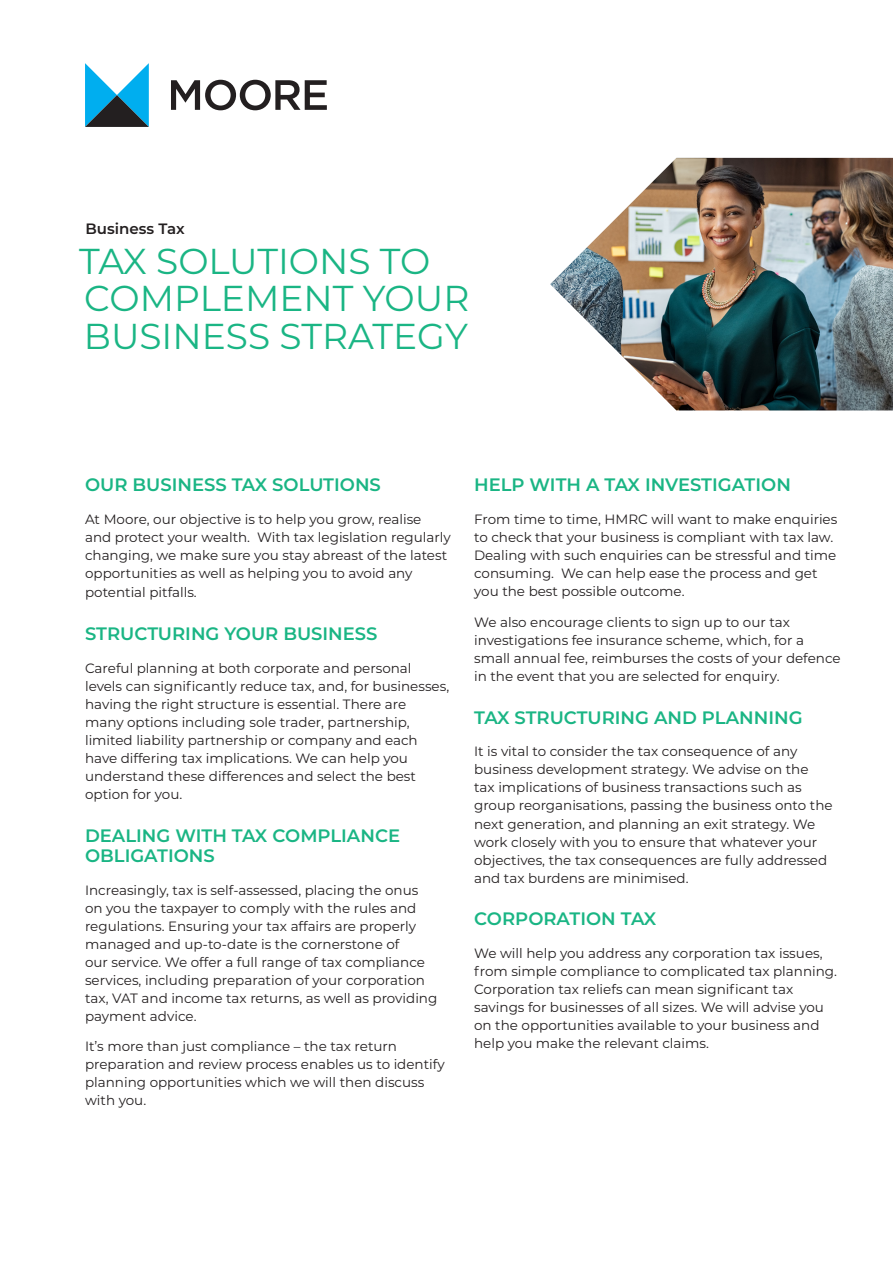
<style>
.page{position:relative;width:893px;height:1263px;background:#fff}
.page>*{position:absolute;margin:0;border:0;box-sizing:border-box;transform-origin:0 0}
.Factsheet_title{font:36px/37.5px "Montserrat";color:#1ab584}
.t1{font:600 18px/19.5px "Montserrat";color:#1ab584}
.t2{font:600 15px "Montserrat";color:#231f20}
.Body{font:13.5px/18px "Montserrat";color:#231f20}
</style>
<div class="page">
<img style="left:550px;top:158px;width:343px;height:252px">
<svg style="left:85px;top:63px;width:64px;height:64px"></svg>
<svg style="left:171px;top:80px;width:156px;height:30px"></svg>
<h3 class="t2" style="left:85px;top:218px;width:101px">Business Tax</h3>
<p class="Factsheet_title" style="left:79px;top:241px;width:392px">TAX SOLUTIONS TO<br>COMPLEMENT YOUR<br>BUSINESS STRATEGY</p>
<h2 class="t1" style="left:85px;top:474px;width:297px">OUR BUSINESS TAX SOLUTIONS</h2>
<p class="Body" style="left:85px;top:510px;width:367px">At Moore, our objective is to help you grow, realise and protect your wealth. With tax legislation regularly changing, we make sure you stay abreast of the latest opportunities as well as helping you to avoid any</p>
<p class="Body" style="left:85px;top:583px;width:113px">potential pitfalls.</p>
<h2 class="t1" style="left:85px;top:623px;width:294px">STRUCTURING YOUR BUSINESS</h2>
<p class="Body" style="left:85px;top:659px;width:366px">Careful planning at both corporate and personal levels can significantly reduce tax, and, for businesses, having the right structure is essential. There are<br>many options including sole trader, partnership, limited liability partnership or company and each have differing tax implications. We can help you understand these differences and select the best option for you.</p>
<h2 class="t1" style="left:85px;top:825px;width:317px">DEALING WITH TAX COMPLIANCE<br>OBLIGATIONS</h2>
<p class="Body" style="left:85px;top:880px;width:354px">Increasingly, tax is self-assessed, placing the onus on you the taxpayer to comply with the rules and regulations. Ensuring your tax affairs are properly managed and up-to-date is the cornerstone of<br>our service. We offer a full range of tax compliance services, including preparation of your corporation tax, VAT and income tax returns, as well as providing payment advice.</p>
<p class="Body" style="left:85px;top:1037px;width:361px">It’s more than just compliance – the tax return preparation and review process enables us to identify planning opportunities which we will then discuss with you.</p>
<h2 class="t1" style="left:474px;top:474px;width:318px">HELP WITH A TAX INVESTIGATION</h2>
<p class="Body" style="left:474px;top:510px;width:365px">From time to time, HMRC will want to make enquiries to check that your business is compliant with tax law.<br>Dealing with such enquiries can be stressful and time consuming. We can help ease the process and get you the best possible outcome.</p>
<p class="Body" style="left:474px;top:612px;width:368px">We also encourage clients to sign up to our tax investigations fee insurance scheme, which, for a small annual fee, reimburses the costs of your defence in the event that you are selected for enquiry.</p>
<h2 class="t1" style="left:474px;top:707px;width:330px">TAX STRUCTURING AND PLANNING</h2>
<p class="Body" style="left:474px;top:742px;width:360px">It is vital to consider the tax consequence of any business development strategy. We advise on the<br>tax implications of business transactions such as group reorganisations, passing the business onto the next generation, and planning an exit strategy. We work closely with you to ensure that whatever your objectives, the tax consequences are fully addressed and tax burdens are minimised.</p>
<h2 class="t1" style="left:474px;top:908px;width:184px">CORPORATION TAX</h2>
<p class="Body" style="left:474px;top:944px;width:364px">We will help you address any corporation tax issues, from simple compliance to complicated tax planning.<br>Corporation tax reliefs can mean significant tax savings for businesses of all sizes. We will advise you on the opportunities available to your business and help you make the relevant claims.</p>
</div>
